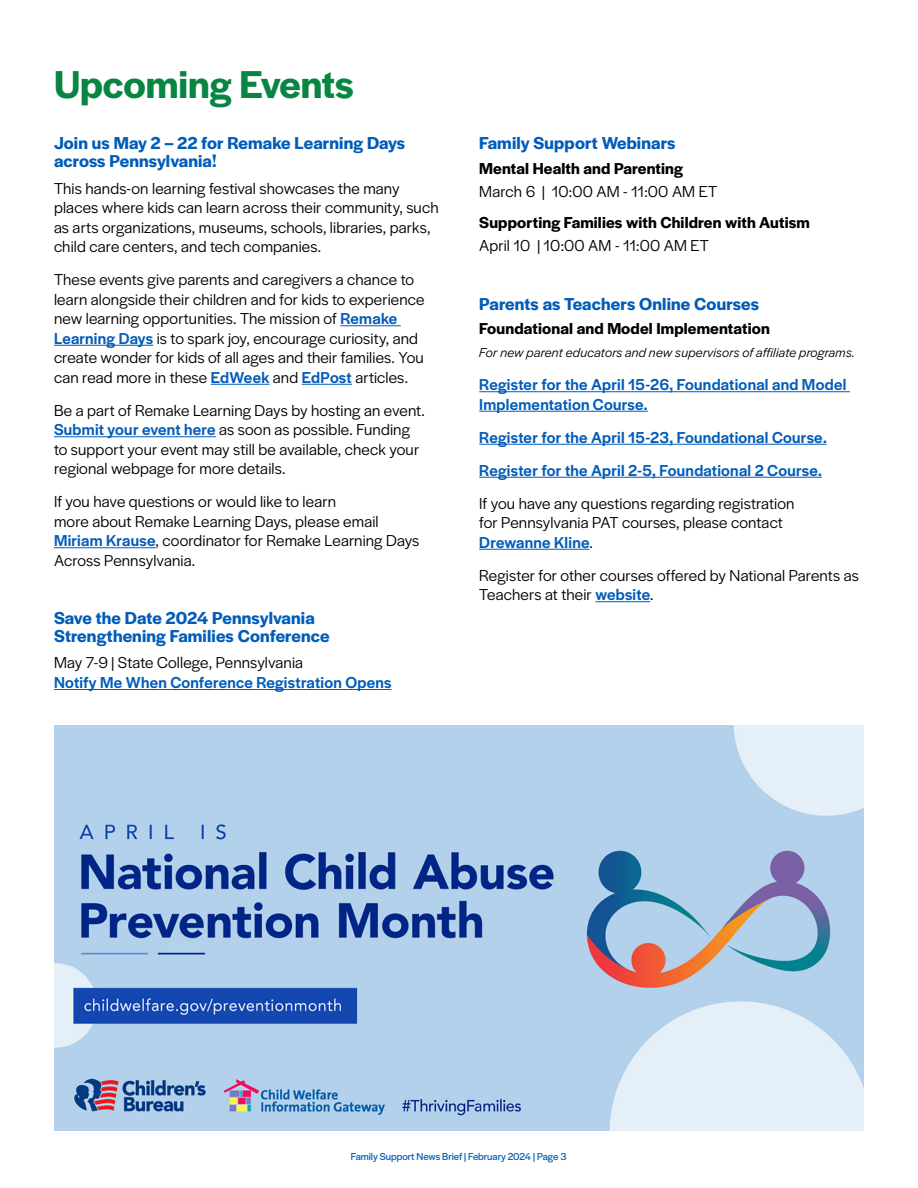
<style>
.page{position:relative;width:918px;height:1188px;background:#fff}
.page>*{position:absolute;margin:0;border:0;box-sizing:border-box;transform-origin:0 0}
.Content_Title_H1{font:600 40.5px "Halyard Display";color:#088542}
.Subhead{font:600 18px/18px "Halyard Display";letter-spacing:.01em;color:#005cb9}
.body_text{font:16.5px/19.5px "Halyard Display";letter-spacing:.01em;color:#000}
.body_text-2{font:500 16.5px/19.5px "Halyard Display";letter-spacing:.015em;color:#005cb9}
.sub-subhead_h3{font:600 16.5px "Halyard Display";letter-spacing:.01em;color:#000}
.body_text-3{font:italic 13.5px "Halyard Display";letter-spacing:.02em;color:#000}
.t1{font:10.5px "Halyard Display";color:#005cb9}
.s1{font-weight:500;color:#005cb9}
.s2{font-weight:400;color:#000}
</style>
<div class="page">
<hr style="left:340px;top:325px;width:61px;height:1px;background:#005cb9">
<hr style="left:54px;top:345px;width:99px;height:1px;background:#005cb9">
<hr style="left:211px;top:384px;width:58px;height:1px;background:#005cb9">
<hr style="left:302px;top:384px;width:50px;height:1px;background:#005cb9">
<hr style="left:54px;top:436px;width:162px;height:1px;background:#005cb9">
<hr style="left:54px;top:547px;width:102px;height:1px;background:#005cb9">
<hr style="left:54px;top:689px;width:337px;height:1px;background:#005cb9">
<hr style="left:479px;top:391px;width:371px;height:1px;background:#005cb9">
<hr style="left:479px;top:411px;width:169px;height:1px;background:#005cb9">
<hr style="left:479px;top:444px;width:348px;height:1px;background:#005cb9">
<hr style="left:479px;top:477px;width:343px;height:1px;background:#005cb9">
<hr style="left:479px;top:549px;width:111px;height:1px;background:#005cb9">
<hr style="left:595px;top:601px;width:55px;height:1px;background:#005cb9">
<img style="left:54px;top:726px;width:810px;height:405px">
<h2 class="Content_Title_H1" style="left:54px;top:55px;width:301px">Upcoming Events</h2>
<h3 class="Subhead" style="left:54px;top:133px;width:353px">Join us May 2 – 22 for Remake Learning Days across Pennsylvania!</h3>
<p class="body_text" style="left:54px;top:177px;width:386px">This hands-on learning festival showcases the many places where kids can learn across their community, such as arts organizations, museums, schools, libraries, parks, child care centers, and tech companies.</p>
<p class="body_text" style="left:54px;top:269px;width:372px">These events give parents and caregivers a chance to learn alongside their children and for kids to experience new learning opportunities. The mission of <span class="s1">Remake Learning Days</span> is to spark joy, encourage curiosity, and create wonder for kids of all ages and their families. You can read more in these <span class="s1">EdWeek</span> and <span class="s1">EdPost</span> articles.</p>
<p class="body_text" style="left:54px;top:399px;width:372px">Be a part of Remake Learning Days by hosting an event.<br><span class="s1">Submit your event here</span> as soon as possible. Funding to support your event may still be available, check your regional webpage for more details.</p>
<p class="body_text" style="left:54px;top:491px;width:367px">If you have questions or would like to learn<br>more about Remake Learning Days, please email <span class="s1">Miriam Krause</span>, coordinator for Remake Learning Days Across Pennsylvania.</p>
<h3 class="Subhead" style="left:54px;top:608px;width:277px">Save the Date 2024 Pennsylvania<br>Strengthening Families Conference</h3>
<p class="body_text-2" style="left:54px;top:652px;width:339px"><span class="s2">May 7-9 | State College, Pennsylvania<br></span>Notify Me When Conference Registration Opens</p>
<h3 class="Subhead" style="left:479px;top:133px;width:198px">Family Support Webinars</h3>
<p class="sub-subhead_h3" style="left:479px;top:157px;width:205px">Mental Health and Parenting</p>
<p class="body_text" style="left:479px;top:181px;width:239px">March 6 | 10:00 AM - 11:00 AM ET</p>
<p class="sub-subhead_h3" style="left:479px;top:211px;width:332px">Supporting Families with Children with Autism</p>
<p class="body_text" style="left:479px;top:235px;width:231px">April 10 | 10:00 AM - 11:00 AM ET</p>
<h3 class="Subhead" style="left:479px;top:294px;width:281px">Parents as Teachers Online Courses</h3>
<p class="sub-subhead_h3" style="left:479px;top:317px;width:292px">Foundational and Model Implementation</p>
<p class="body_text-3" style="left:479px;top:343px;width:377px">For new parent educators and new supervisors of affiliate programs.</p>
<p class="body_text-2" style="left:479px;top:374px;width:369px">Register for the April 15-26, Foundational and Model<br>Implementation Course.</p>
<p class="body_text-2" style="left:479px;top:426px;width:349px">Register for the April 15-23, Foundational Course.</p>
<p class="body_text-2" style="left:479px;top:459px;width:344px">Register for the April 2-5, Foundational 2 Course.</p>
<p class="body_text" style="left:479px;top:492px;width:317px">If you have any questions regarding registration for Pennsylvania PAT courses, please contact<br><span class="s1">Drewanne Kline</span>.</p>
<p class="body_text" style="left:479px;top:564px;width:381px">Register for other courses offered by National Parents as<br>Teachers at their <span class="s1">website</span>.</p>
<p class="t1" style="left:351px;top:1149px;width:217px">Family Support News Brief | February 2024 | Page 3</p>
</div>
